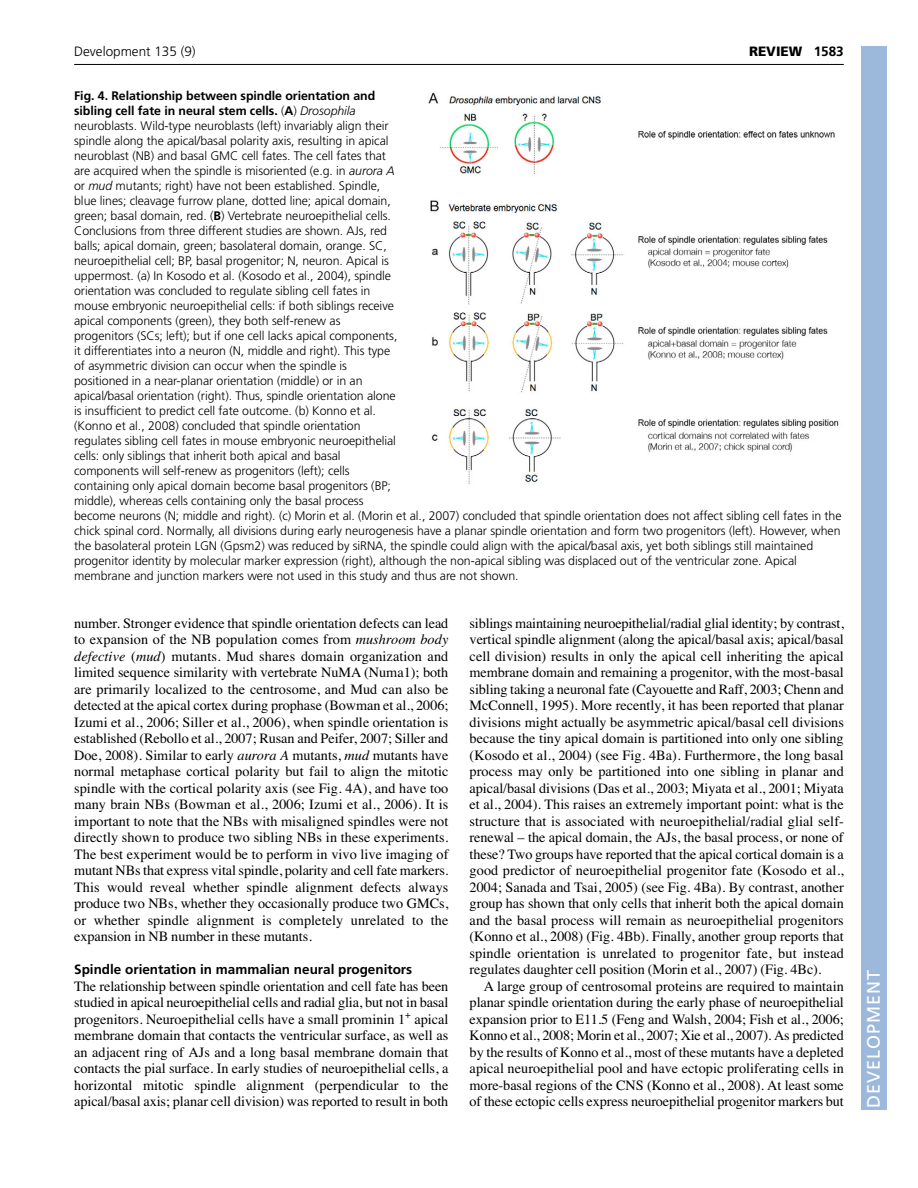
<style>
.page{position:relative;width:918px;height:1188px;background:#fff}
.page>*{position:absolute;margin:0;border:0;box-sizing:border-box;transform-origin:0 0}
.t1{font:18px "Frutiger LT Std";letter-spacing:.055em;color:#fff}
.t2{font:14.25px/16.5px "Times";letter-spacing:-.005em;color:#000;text-align:justify}
.t3{font:700 13.5px "Frutiger LT Std";color:#000}
.t4{font:300 13.5px "Frutiger LT Std";color:#000}
.t5{font:900 13.5px "Frutiger LT Std";color:#000}
.t6{font:300 12.3px/15px "Frutiger LT Std";letter-spacing:-.005em;color:#000}
.s1{font-weight:700}
.s2{font-style:italic}
</style>
<div class="page">
<hr style="left:74px;top:64px;width:770px;height:1px;background:#000">
<img style="left:428px;top:93px;width:411px;height:392px">
<div style="left:861px;top:46px;width:25px;height:1064px;background:#9cb9db"></div>
<p class="t4" style="left:74px;top:46px;width:123px">Development 135 (9)</p>
<p class="t5" style="left:749px;top:46px;width:96px">REVIEW <span class="s1">1583</span></p>
<p class="t6" style="left:74px;top:89px;width:769px"><span class="s1">Fig. 4. Relationship between spindle orientation and<br>sibling cell fate in neural stem cells.</span> (<span class="s1">A</span>) <span class="s2">Drosophila<br></span>neuroblasts. Wild-type neuroblasts (left) invariably align their<br>spindle along the apical/basal polarity axis, resulting in apical<br>neuroblast (NB) and basal GMC cell fates. The cell fates that<br>are acquired when the spindle is misoriented (e.g. in <span class="s2">aurora A<br></span>or <span class="s2">mud</span> mutants; right) have not been established. Spindle,<br>blue lines; cleavage furrow plane, dotted line; apical domain,<br>green; basal domain, red. (<span class="s1">B</span>) Vertebrate neuroepithelial cells.<br>Conclusions from three different studies are shown. AJs, red<br>balls; apical domain, green; basolateral domain, orange. SC,<br>neuroepithelial cell; BP, basal progenitor; N, neuron. Apical is<br>uppermost. (a) In Kosodo et al. (Kosodo et al., 2004), spindle<br>orientation was concluded to regulate sibling cell fates in<br>mouse embryonic neuroepithelial cells: if both siblings receive<br>apical components (green), they both self-renew as<br>progenitors (SCs; left); but if one cell lacks apical components,<br>it differentiates into a neuron (N, middle and right). This type<br>of asymmetric division can occur when the spindle is<br>positioned in a near-planar orientation (middle) or in an<br>apical/basal orientation (right). Thus, spindle orientation alone<br>is insufficient to predict cell fate outcome. (b) Konno et al.<br>(Konno et al., 2008) concluded that spindle orientation<br>regulates sibling cell fates in mouse embryonic neuroepithelial<br>cells: only siblings that inherit both apical and basal<br>components will self-renew as progenitors (left); cells<br>containing only apical domain become basal progenitors (BP;<br>middle), whereas cells containing only the basal process<br>become neurons (N; middle and right). (c) Morin et al. (Morin et al., 2007) concluded that spindle orientation does not affect sibling cell fates in the chick spinal cord. Normally, all divisions during early neurogenesis have a planar spindle orientation and form two progenitors (left). However, when the basolateral protein LGN (Gpsm2) was reduced by siRNA, the spindle could align with the apical/basal axis, yet both siblings still maintained progenitor identity by molecular marker expression (right), although the non-apical sibling was displaced out of the ventricular zone. Apical membrane and junction markers were not used in this study and thus are not shown.</p>
<p class="t2" style="left:74px;top:616px;width:376px">number. Stronger evidence that spindle orientation defects can lead to expansion of the NB population comes from <span class="s2">mushroom body defective</span> (<span class="s2">mud</span>) mutants. Mud shares domain organization and limited sequence similarity with vertebrate NuMA (Numa1); both are primarily localized to the centrosome, and Mud can also be detected at the apical cortex during prophase (Bowman et al., 2006; Izumi et al., 2006; Siller et al., 2006), when spindle orientation is established (Rebollo et al., 2007; Rusan and Peifer, 2007; Siller and Doe, 2008). Similar to early <span class="s2">aurora A</span> mutants, <span class="s2">mud</span> mutants have normal metaphase cortical polarity but fail to align the mitotic spindle with the cortical polarity axis (see Fig. 4A), and have too many brain NBs (Bowman et al., 2006; Izumi et al., 2006). It is important to note that the NBs with misaligned spindles were not directly shown to produce two sibling NBs in these experiments.<br>The best experiment would be to perform in vivo live imaging of mutant NBs that express vital spindle, polarity and cell fate markers.<br>This would reveal whether spindle alignment defects always produce two NBs, whether they occasionally produce two GMCs, or whether spindle alignment is completely unrelated to the expansion in NB number in these mutants.</p>
<p class="t3" style="left:74px;top:964px;width:339px">Spindle orientation in mammalian neural progenitors</p>
<p class="t2" style="left:74px;top:979px;width:376px">The relationship between spindle orientation and cell fate has been studied in apical neuroepithelial cells and radial glia, but not in basal progenitors. Neuroepithelial cells have a small prominin 1<sup>+</sup> apical membrane domain that contacts the ventricular surface, as well as an adjacent ring of AJs and a long basal membrane domain that contacts the pial surface. In early studies of neuroepithelial cells, a horizontal mitotic spindle alignment (perpendicular to the apical/basal axis; planar cell division) was reported to result in both</p>
<p class="t2" style="left:470px;top:616px;width:376px">siblings maintaining neuroepithelial/radial glial identity; by contrast, vertical spindle alignment (along the apical/basal axis; apical/basal cell division) results in only the apical cell inheriting the apical membrane domain and remaining a progenitor, with the most-basal sibling taking a neuronal fate (Cayouette and Raff, 2003; Chenn and McConnell, 1995). More recently, it has been reported that planar divisions might actually be asymmetric apical/basal cell divisions because the tiny apical domain is partitioned into only one sibling (Kosodo et al., 2004) (see Fig. 4Ba). Furthermore, the long basal process may only be partitioned into one sibling in planar and apical/basal divisions (Das et al., 2003; Miyata et al., 2001; Miyata et al., 2004). This raises an extremely important point: what is the structure that is associated with neuroepithelial/radial glial self&shy;renewal – the apical domain, the AJs, the basal process, or none of these? Two groups have reported that the apical cortical domain is a good predictor of neuroepithelial progenitor fate (Kosodo et al., 2004; Sanada and Tsai, 2005) (see Fig. 4Ba). By contrast, another group has shown that only cells that inherit both the apical domain and the basal process will remain as neuroepithelial progenitors (Konno et al., 2008) (Fig. 4Bb). Finally, another group reports that spindle orientation is unrelated to progenitor fate, but instead regulates daughter cell position (Morin et al., 2007) (Fig. 4Bc).</p>
<p class="t2" style="left:470px;top:979px;width:376px;text-indent:14px">A large group of centrosomal proteins are required to maintain planar spindle orientation during the early phase of neuroepithelial expansion prior to E11.5 (Feng and Walsh, 2004; Fish et al., 2006; Konno et al., 2008; Morin et al., 2007; Xie et al., 2007). As predicted by the results of Konno et al., most of these mutants have a depleted apical neuroepithelial pool and have ectopic proliferating cells in more-basal regions of the CNS (Konno et al., 2008). At least some of these ectopic cells express neuroepithelial progenitor markers but</p>
<p class="t1" style="left:863px;top:1108px;width:140px;rotate:-90deg">DEVELOPMENT</p>
</div>
